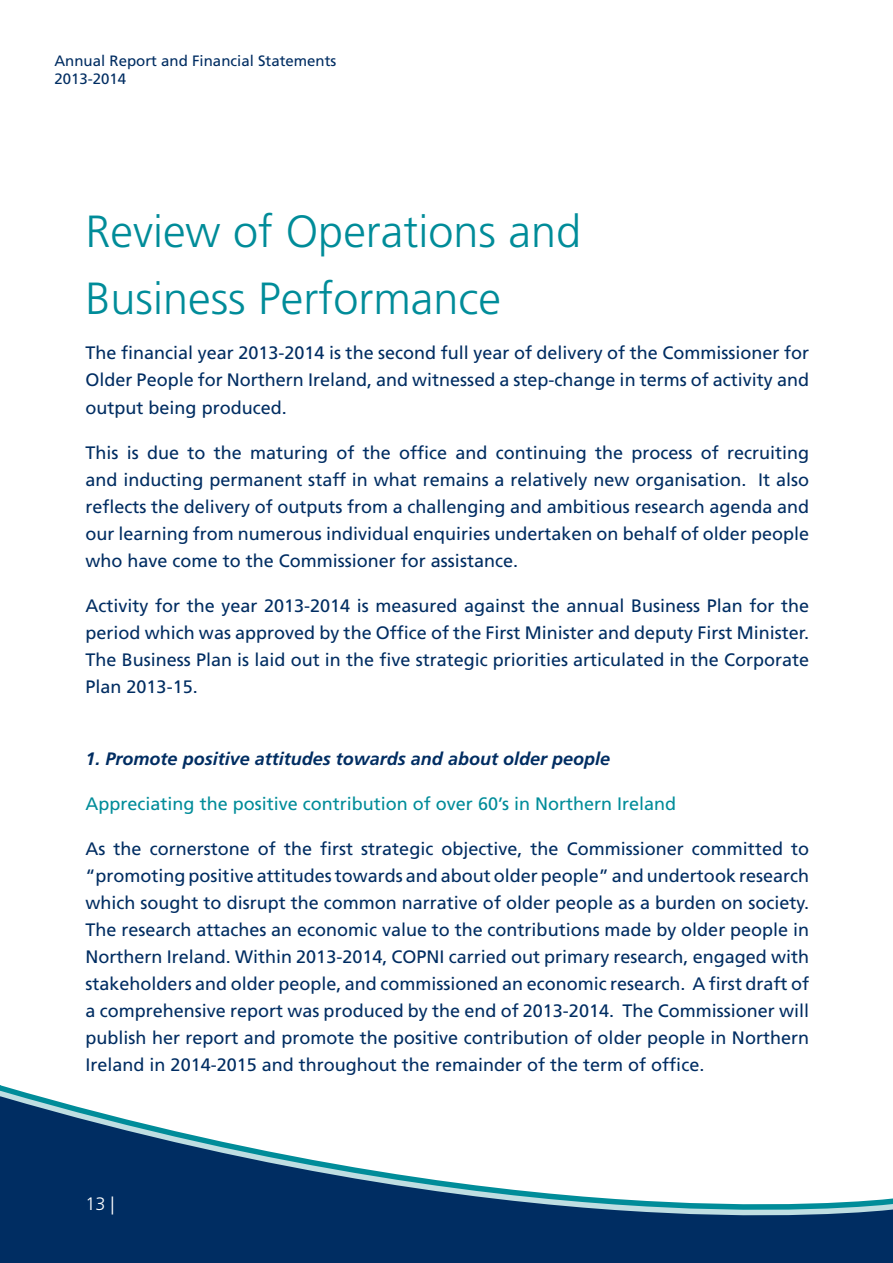
<style>
.page{position:relative;width:893px;height:1263px;background:#fff}
.page>*{position:absolute;margin:0;border:0;box-sizing:border-box;transform-origin:0 0}
.t1{font:300 45px/67.5px "Frutiger";color:#008c99}
.t2{font:18px/27px "Frutiger";color:#002d62;text-align:justify}
.t3{font:18px "Frutiger";color:#008c99}
.t4{font:italic 700 18px "Frutiger";color:#002d62}
.t5{font:300 18px "Frutiger";color:#fff}
.t6{font:15px/18px "Frutiger";color:#002d62}
</style>
<div class="page">
<svg style="left:0;top:1096px;width:892px;height:166px"></svg>
<p class="t6" style="left:54px;top:53px;width:283px">Annual Report and Financial Statements<br>2013-2014</p>
<h1 class="t1" style="left:85px;top:201px;width:497px">Review of Operations and<br>Business Performance</h1>
<p class="t2" style="left:85px;top:341px;width:724px">The financial year 2013-2014 is the second full year of delivery of the Commissioner for Older People for Northern Ireland, and witnessed a step-change in terms of activity and output being produced.</p>
<p class="t2" style="left:85px;top:440px;width:724px">This is due to the maturing of the office and continuing the process of recruiting and inducting permanent staff in what remains a relatively new organisation. It also reflects the delivery of outputs from a challenging and ambitious research agenda and our learning from numerous individual enquiries undertaken on behalf of older people who have come to the Commissioner for assistance.</p>
<p class="t2" style="left:85px;top:593px;width:724px">Activity for the year 2013-2014 is measured against the annual Business Plan for the period which was approved by the Office of the First Minister and deputy First Minister.<br>The Business Plan is laid out in the five strategic priorities articulated in the Corporate Plan 2013-15.</p>
<p class="t4" style="left:85px;top:751px;width:526px">1. Promote positive attitudes towards and about older people</p>
<p class="t3" style="left:85px;top:796px;width:592px">Appreciating the positive contribution of over 60’s in Northern Ireland</p>
<p class="t2" style="left:85px;top:836px;width:724px">As the cornerstone of the first strategic objective, the Commissioner committed to “promoting positive attitudes towards and about older people” and undertook research which sought to disrupt the common narrative of older people as a burden on society.<br>The research attaches an economic value to the contributions made by older people in Northern Ireland. Within 2013-2014, COPNI carried out primary research, engaged with stakeholders and older people, and commissioned an economic research. A first draft of a comprehensive report was produced by the end of 2013-2014. The Commissioner will publish her report and promote the positive contribution of older people in Northern Ireland in 2014-2015 and throughout the remainder of the term of office.</p>
<p class="t5" style="left:85px;top:1196px;width:31px">13 |</p>
</div>
